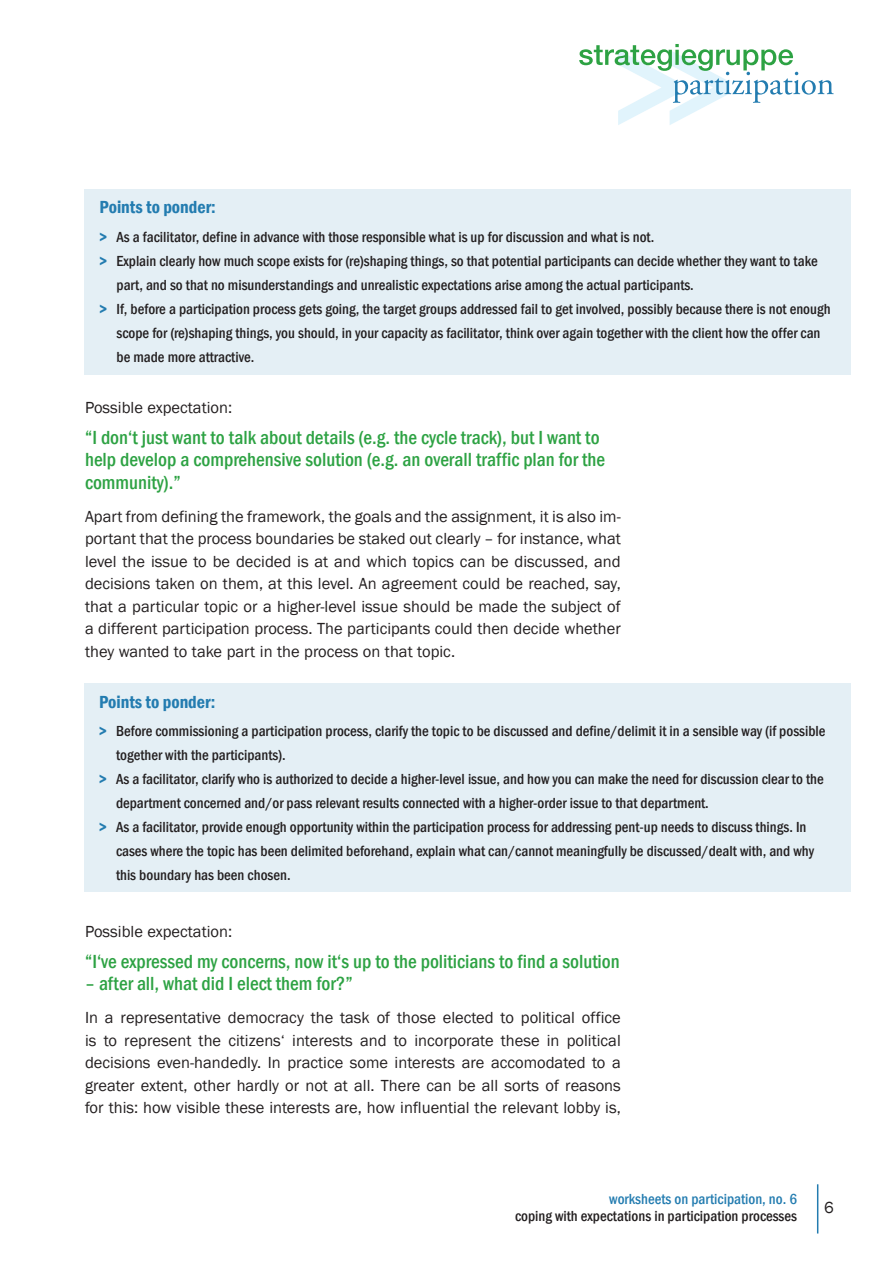
<style>
.page{position:relative;width:893px;height:1263px;background:#fff}
.page>*{position:absolute;margin:0;border:0;box-sizing:border-box;transform-origin:0 0}
.t1{font:500 condensed 19.5px/22.5px "Franklin Gothic";color:#2da243}
.t2{font:600 condensed 18px "Franklin Gothic";color:#237cb0}
.t3{font:16.5px/22.5px "Franklin Gothic";color:#231f20;text-align:justify}
.t4{font:500 condensed 15px "Franklin Gothic";color:#231f20}
.t5{font:500 condensed 15px "Franklin Gothic";color:#237cb0}
.s1{font-weight:600;color:#237cb0}
</style>
<div class="page">
<hr style="left:817px;top:1184px;width:1px;height:49px;background:#237cb0">
<svg style="left:579px;top:44px;width:254px;height:81px"></svg>
<div style="left:85px;top:189px;width:766px;height:185px;background:#e4eff5"></div>
<div style="left:84px;top:684px;width:766px;height:208px;background:#e4eff5"></div>
<p class="t2" style="left:100px;top:195px;width:118px">Points to ponder:</p>
<p class="t4" style="left:100px;top:227px;width:556px"><span class="s1">&gt;</span> As a facilitator, define in advance with those responsible what is up for discussion and what is not.</p>
<p class="t4" style="left:100px;top:251px;width:720px"><span class="s1">&gt;</span> Explain clearly how much scope exists for (re)shaping things, so that potential participants can decide whether they want to take</p>
<p class="t4" style="left:117px;top:275px;width:579px">part, and so that no misunderstandings and unrealistic expectations arise among the actual participants.</p>
<p class="t4" style="left:100px;top:299px;width:733px"><span class="s1">&gt;</span> If, before a participation process gets going, the target groups addressed fail to get involved, possibly because there is not enough</p>
<p class="t4" style="left:117px;top:323px;width:705px">scope for (re)shaping things, you should, in your capacity as facilitator, think over again together with the client how the offer can</p>
<p class="t4" style="left:117px;top:347px;width:139px">be made more attractive.</p>
<p class="t3" style="left:85px;top:396px;width:149px">Possible expectation:</p>
<h1 class="t1" style="left:85px;top:426px;width:522px">“I don‘t just want to talk about details (e.g. the cycle track), but I want to help develop a comprehensive solution (e.g. an overall traffic plan for the community).”</h1>
<p class="t3" style="left:85px;top:505px;width:537px">Apart from defining the framework, the goals and the assignment, it is also im&shy;portant that the process boundaries be staked out clearly – for instance, what level the issue to be decided is at and which topics can be discussed, and decisions taken on them, at this level. An agreement could be reached, say, that a particular topic or a higher-level issue should be made the subject of a different participation process. The participants could then decide whether they wanted to take part in the process on that topic.</p>
<p class="t2" style="left:99px;top:689px;width:118px">Points to ponder:</p>
<p class="t4" style="left:99px;top:721px;width:728px"><span class="s1">&gt;</span> Before commissioning a participation process, clarify the topic to be discussed and define/delimit it in a sensible way (if possible</p>
<p class="t4" style="left:116px;top:745px;width:171px">together with the participants).</p>
<p class="t4" style="left:99px;top:769px;width:726px"><span class="s1">&gt;</span> As a facilitator, clarify who is authorized to decide a higher-level issue, and how you can make the need for discussion clear to the</p>
<p class="t4" style="left:116px;top:793px;width:594px">department concerned and/or pass relevant results connected with a higher-order issue to that department.</p>
<p class="t4" style="left:99px;top:817px;width:709px"><span class="s1">&gt;</span> As a facilitator, provide enough opportunity within the participation process for addressing pent-up needs to discuss things. In</p>
<p class="t4" style="left:116px;top:841px;width:699px">cases where the topic has been delimited beforehand, explain what can/cannot meaningfully be discussed/dealt with, and why</p>
<p class="t4" style="left:116px;top:865px;width:176px">this boundary has been chosen.</p>
<p class="t3" style="left:85px;top:920px;width:149px">Possible expectation:</p>
<h1 class="t1" style="left:85px;top:950px;width:536px">“I‘ve expressed my concerns, now it‘s up to the politicians to find a solution</h1>
<h1 class="t1" style="left:85px;top:972px;width:269px">– after all, what did I elect them for?”</h1>
<p class="t3" style="left:85px;top:1007px;width:537px">In a representative democracy the task of those elected to political office is to represent the citizens‘ interests and to incorporate these in political decisions even-handedly. In practice some interests are accomodated to a greater extent, other hardly or not at all. There can be all sorts of reasons for this: how visible these interests are, how influential the relevant lobby is,</p>
<p class="t5" style="left:609px;top:1189px;width:189px">worksheets on participation, no. 6</p>
<p class="t4" style="left:515px;top:1206px;width:284px">coping with expectations in participation processes</p>
<p class="t3" style="left:824px;top:1197px;width:11px">6</p>
</div>
